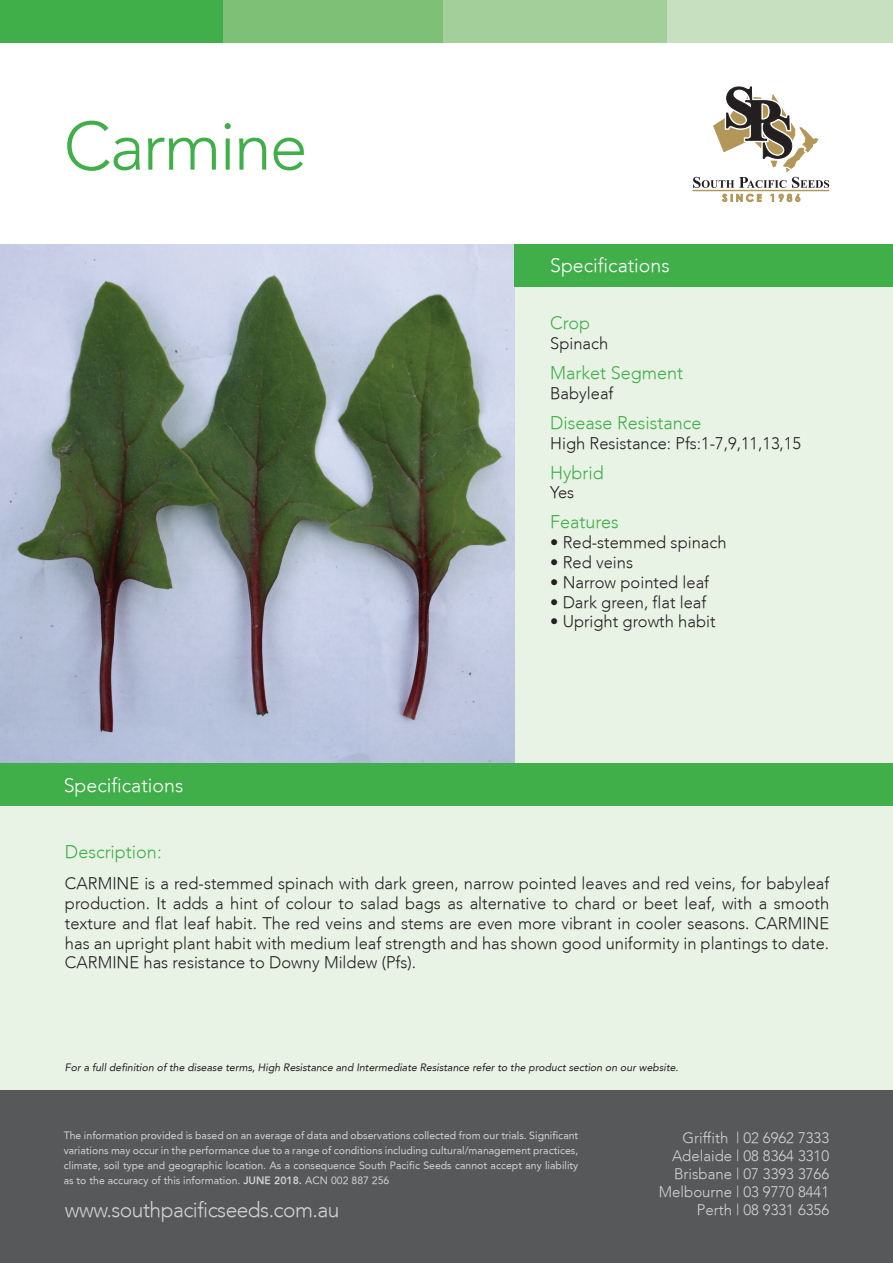
<style>
.page{position:relative;width:893px;height:1263px;background:#fff}
.page>*{position:absolute;margin:0;border:0;box-sizing:border-box;transform-origin:0 0}
.t1{font:300 67.5px "Avenir";letter-spacing:-.025em;color:#40ae49}
.t2{font:300 21px "Avenir";letter-spacing:-.025em;color:#d1d2d4}
.t3{font:300 19.5px "Avenir";color:#fff}
.t4{font:300 18px "Avenir";color:#40ae49}
.t5{font:300 16.5px/19.8px "Avenir";color:#231f20;text-align:justify}
.t6{font:300 15px/18px "Avenir";color:#d1d2d4;text-align:right}
.t7{font:10.5px/15px "Avenir";color:#d1d2d4;text-align:justify}
.t8{font:italic 10.5px "Avenir";color:#231f20}
.s1{font-weight:800}
</style>
<div class="page">
<div style="left:0;top:244px;width:893px;height:847px;background:#e9f3e5"></div>
<img style="left:0;top:244px;width:514px;height:520px">
<div style="left:0;top:1091px;width:893px;height:172px;background:#57585a"></div>
<div style="left:0;top:764px;width:893px;height:42px;background:#40ae49"></div>
<div style="left:514px;top:244px;width:379px;height:43px;background:#40ae49"></div>
<div style="left:0;top:0;width:223px;height:43px;background:#40ae49"></div>
<div style="left:223px;top:0;width:224px;height:43px;background:#7fc077"></div>
<div style="left:444px;top:0;width:224px;height:43px;background:#a3cf9a"></div>
<div style="left:668px;top:0;width:225px;height:43px;background:#c7e0bf"></div>
<hr style="left:692px;top:190px;width:137px;height:1px;background:#b39759">
<svg style="left:722px;top:194px;width:39px;height:8px"></svg>
<svg style="left:771px;top:194px;width:29px;height:8px"></svg>
<svg style="left:693px;top:86px;width:136px;height:102px"></svg>
<h1 class="t1" style="left:64px;top:107px;width:245px">Carmine</h1>
<p class="t3" style="left:64px;top:773px;width:121px">Specifications</p>
<p class="t3" style="left:550px;top:254px;width:121px">Specifications</p>
<p class="t4" style="left:550px;top:312px;width:42px">Crop</p>
<p class="t5" style="left:550px;top:333px;width:60px">Spinach</p>
<p class="t4" style="left:550px;top:362px;width:135px">Market Segment</p>
<p class="t5" style="left:550px;top:383px;width:65px">Babyleaf</p>
<p class="t4" style="left:550px;top:412px;width:153px">Disease Resistance</p>
<p class="t5" style="left:550px;top:433px;width:252px">High Resistance: Pfs:1-7,9,11,13,15</p>
<p class="t4" style="left:550px;top:462px;width:55px">Hybrid</p>
<p class="t5" style="left:550px;top:483px;width:26px">Yes</p>
<p class="t4" style="left:550px;top:512px;width:70px">Features</p>
<p class="t5" style="left:550px;top:533px;width:178px">• Red-stemmed spinach</p>
<p class="t5" style="left:550px;top:552px;width:84px">• Red veins</p>
<p class="t5" style="left:550px;top:572px;width:160px">• Narrow pointed leaf</p>
<p class="t5" style="left:550px;top:592px;width:158px">• Dark green, flat leaf</p>
<p class="t5" style="left:550px;top:612px;width:167px">• Upright growth habit</p>
<p class="t4" style="left:65px;top:841px;width:98px">Description:</p>
<p class="t5" style="left:65px;top:873px;width:766px">CARMINE is a red-stemmed spinach with dark green, narrow pointed leaves and red veins, for babyleaf production. It adds a hint of colour to salad bags as alternative to chard or beet leaf, with a smooth texture and flat leaf habit. The red veins and stems are even more vibrant in cooler seasons. CARMINE has an upright plant habit with medium leaf strength and has shown good uniformity in plantings to date.<br>CARMINE has resistance to Downy Mildew (Pfs).</p>
<p class="t8" style="left:65px;top:1061px;width:615px">For a full definition of the disease terms, High Resistance and Intermediate Resistance refer to the product section on our website.</p>
<p class="t7" style="left:64px;top:1128px;width:516px">The information provided is based on an average of data and observations collected from our trials. Significant variations may occur in the performance due to a range of conditions including cultural/management practices, climate, soil type and geographic location. As a consequence South Pacific Seeds cannot accept any liability as to the accuracy of this information. <span class="s1">JUNE 2018.</span> ACN 002 887 256</p>
<p class="t6" style="left:659px;top:1129px;width:172px">Griffith | 02 6962 7333<br>Adelaide | 08 8364 3310<br>Brisbane | 07 3393 3766<br>Melbourne | 03 9770 8441<br>Perth | 08 9331 6356</p>
<p class="t2" style="left:65px;top:1197px;width:276px">www.southpacificseeds.com.au</p>
</div>
